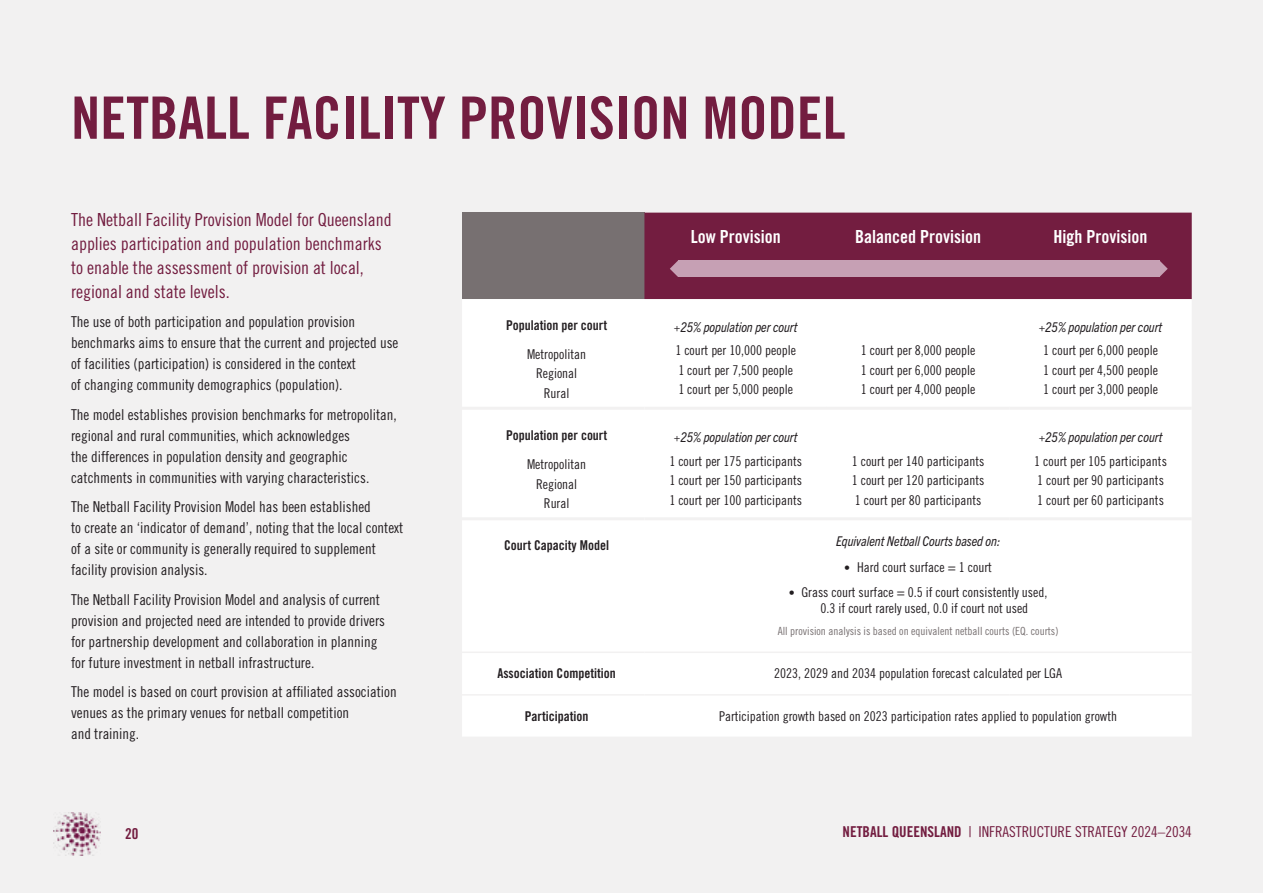
<style>
.page{position:relative;width:1263px;height:893px;background:#f2f1f1}
.page>*{position:absolute;margin:0;border:0;box-sizing:border-box;transform-origin:0 0}
.t1{font:58.5px "Trade Gothic LT Std Bd Cn 20";color:#731d40}
.t2{font:18px/24px "Trade Gothic LT Std Cn 18";color:#731d40}
.t3{font:18px "Trade Gothic LT Std Bd Cn 20";color:#fff}
.t4{font:15px/21px "Trade Gothic LT Std Cn 18";color:#231e21}
.t5{font:15px "Trade Gothic LT Std Cn 18";color:#731d40}
.t6{font:15px "Trade Gothic LT Std Bd Cn 20";color:#731d40}
.t7{font:13.5px/19.5px "Trade Gothic LT Std Cn 18";color:#231e21;text-align:justify}
.t8{font:italic condensed 13.5px "Trade Gothic Next LT Pro";color:#231e21}
.t9{font:13.5px "Trade Gothic LT Std Bd Cn 20";color:#231e21}
.t10{font:11.25px "Trade Gothic LT Std Cn 18";color:#777071}
.s1{font-size:12px}
.s2{font-family:"Trade Gothic LT Std Bd Cn 20"}
</style>
<div class="page">
<img style="left:53px;top:812px;width:47px;height:43px">
<div style="left:462px;top:213px;width:182px;height:86px;background:#777071"></div>
<div style="left:644px;top:213px;width:548px;height:86px;background:#731d40"></div>
<div style="left:462px;top:299px;width:729px;height:437px;background:#fff"></div>
<hr style="left:462px;top:407px;width:182px;height:3px;background:#f2f1f1">
<hr style="left:644px;top:407px;width:183px;height:3px;background:#f2f1f1">
<hr style="left:827px;top:407px;width:182px;height:3px;background:#f2f1f1">
<hr style="left:1009px;top:407px;width:183px;height:3px;background:#f2f1f1">
<hr style="left:462px;top:517px;width:182px;height:3px;background:#f2f1f1">
<hr style="left:644px;top:517px;width:183px;height:3px;background:#f2f1f1">
<hr style="left:827px;top:517px;width:182px;height:3px;background:#f2f1f1">
<hr style="left:1009px;top:517px;width:183px;height:3px;background:#f2f1f1">
<hr style="left:462px;top:652px;width:182px;height:1px;background:#f2f1f1">
<hr style="left:462px;top:694px;width:182px;height:2px;background:#f2f1f1">
<hr style="left:644px;top:652px;width:183px;height:1px;background:#f2f1f1">
<hr style="left:827px;top:652px;width:182px;height:1px;background:#f2f1f1">
<hr style="left:1009px;top:652px;width:183px;height:1px;background:#f2f1f1">
<hr style="left:644px;top:694px;width:183px;height:2px;background:#f2f1f1">
<hr style="left:827px;top:694px;width:182px;height:2px;background:#f2f1f1">
<hr style="left:1009px;top:694px;width:183px;height:2px;background:#f2f1f1">
<div style="left:678px;top:261px;width:481px;height:16px;background:#c6a0b4"></div>
<svg style="left:1159px;top:261px;width:9px;height:16px"></svg>
<svg style="left:670px;top:261px;width:8px;height:16px"></svg>
<h1 class="t1" style="left:71px;top:82px;width:776px">NETBALL FACILITY PROVISION MODEL</h1>
<p class="t2" style="left:71px;top:207px;width:322px">The Netball Facility Provision Model for Queensland applies participation and population benchmarks to enable the assessment of provision at local, regional and state levels.</p>
<p class="t4" style="left:71px;top:311px;width:329px">The use of both participation and population provision benchmarks aims to ensure that the current and projected use of facilities (participation) is considered in the context<br>of changing community demographics (population).</p>
<p class="t4" style="left:71px;top:404px;width:327px">The model establishes provision benchmarks for metropolitan, regional and rural communities, which acknowledges<br>the differences in population density and geographic catchments in communities with varying characteristics.</p>
<p class="t4" style="left:71px;top:496px;width:334px">The Netball Facility Provision Model has been established<br>to create an ‘indicator of demand’, noting that the local context of a site or community is generally required to supplement facility provision analysis.</p>
<p class="t4" style="left:71px;top:589px;width:316px">The Netball Facility Provision Model and analysis of current provision and projected need are intended to provide drivers for partnership development and collaboration in planning for future investment in netball infrastructure.</p>
<p class="t4" style="left:71px;top:681px;width:327px">The model is based on court provision at affiliated association venues as the primary venues for netball competition<br>and training.</p>
<p class="t3" style="left:691px;top:225px;width:91px">Low Provision</p>
<p class="t3" style="left:855px;top:225px;width:127px">Balanced Provision</p>
<p class="t3" style="left:1053px;top:225px;width:95px">High Provision</p>
<p class="t9" style="left:506px;top:317px;width:103px">Population per court</p>
<p class="t8" style="left:674px;top:318px;width:125px">+25% population per court</p>
<p class="t8" style="left:1039px;top:318px;width:125px">+25% population per court</p>
<p class="t7" style="left:527px;top:344px;width:61px;text-align:center">Metropolitan<br>Regional<br>Rural</p>
<p class="t7" style="left:675px;top:341px;width:122px;text-align:left">1 court per 10,000 people<br>1 court per 7,500 people<br>1 court per 5,000 people</p>
<p class="t7" style="left:861px;top:341px;width:116px">1 court per 8,000 people 1 court per 6,000 people 1 court per 4,000 people</p>
<p class="t7" style="left:1043px;top:341px;width:116px">1 court per 6,000 people 1 court per 4,500 people 1 court per 3,000 people</p>
<p class="t9" style="left:506px;top:427px;width:103px">Population per court</p>
<p class="t8" style="left:674px;top:428px;width:125px">+25% population per court</p>
<p class="t8" style="left:1039px;top:428px;width:125px">+25% population per court</p>
<p class="t7" style="left:527px;top:454px;width:61px;text-align:center">Metropolitan<br>Regional<br>Rural</p>
<p class="t7" style="left:669px;top:451px;width:134px">1 court per 175 participants 1 court per 150 participants 1 court per 100 participants</p>
<p class="t7" style="left:852px;top:451px;width:134px">1 court per 140 participants 1 court per 120 participants 1 court per 80 participants</p>
<p class="t7" style="left:1034px;top:451px;width:134px;text-align:left">1 court per 105 participants<br>1 court per 90 participants<br>1 court per 60 participants</p>
<p class="t9" style="left:504px;top:537px;width:106px">Court Capacity Model</p>
<p class="t8" style="left:836px;top:532px;width:166px">Equivalent Netball Courts based on:</p>
<p class="t7" style="left:844px;top:557px;width:149px"><span class="s1">•</span> Hard court surface = 1 court</p>
<p class="t7" style="left:821px;top:583px;width:228px;line-height:16.5px;text-indent:-32px"><span class="s1">•</span> Grass court surface = 0.5 if court consistently used,<br>0.3 if court rarely used, 0.0 if court not used</p>
<p class="t10" style="left:778px;top:624px;width:282px">All provision analysis is based on equivalent netball courts (EQ. courts)</p>
<p class="t9" style="left:497px;top:665px;width:120px">Association Competition</p>
<p class="t7" style="left:774px;top:664px;width:289px">2023, 2029 and 2034 population forecast calculated per LGA</p>
<p class="t9" style="left:525px;top:708px;width:65px">Participation</p>
<p class="t7" style="left:719px;top:706px;width:400px">Participation growth based on 2023 participation rates applied to population growth</p>
<p class="t6" style="left:125px;top:824px;width:15px">20</p>
<p class="t5" style="left:843px;top:823px;width:351px"><span class="s2">NETBALL QUEENSLAND</span> | INFRASTRUCTURE STRATEGY 2024–2034</p>
</div>
